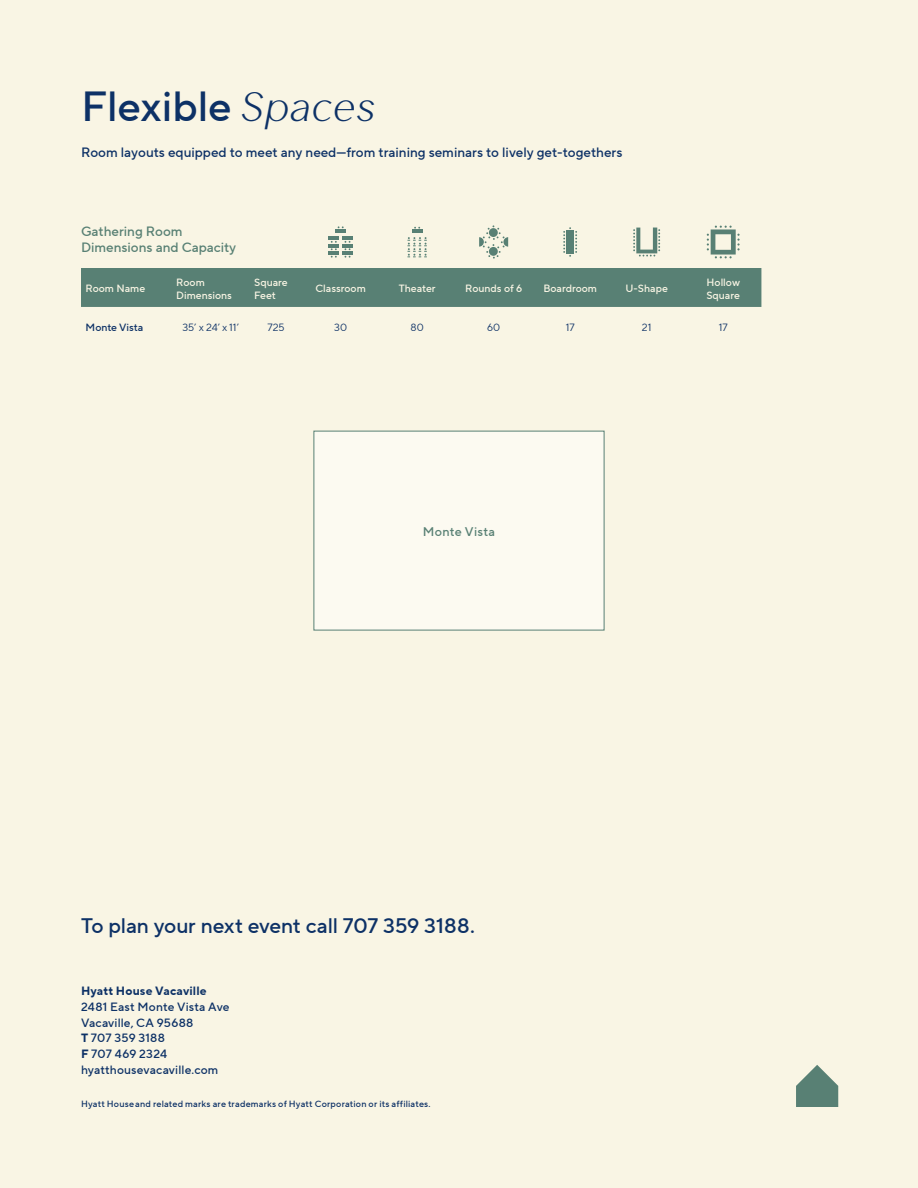
<style>
.page{position:relative;width:918px;height:1188px;background:#f9f5e4}
.page>*{position:absolute;margin:0;border:0;box-sizing:border-box;transform-origin:0 0}
.t1{font:500 42px "TT Norms Pro";color:#0d3166}
.t2{font:500 21px "TT Norms Pro";letter-spacing:-.005em;color:#0d3166}
.t3{font:500 13.5px "TT Norms Pro";color:#0d3166}
.t4{font:500 13.5px/16.5px "TT Norms Pro";color:#588074}
.t5{font:500 12.6px "TT Norms Pro";letter-spacing:.025em;color:#588074}
.t6{font:500 12px "TT Norms Pro";letter-spacing:.015em;color:#0d3166}
.t7{font:700 12px "TT Norms Pro";letter-spacing:.015em;color:#0d3166}
.t8{font:500 10.5px/12.6px "TT Norms Pro";color:#f9f5e4}
.t9{font:10.5px "TT Norms Pro";color:#0d3166}
.t10{font:500 10.5px "TT Norms Pro";color:#0d3166}
.t11{font:500 9px "TT Norms Pro";letter-spacing:.025em;color:#0d3166}
.s1{font-family:"Contax Sans 46";font-weight:300;font-style:italic}
.s2{font-weight:700}
</style>
<div class="page">
<svg style="left:796px;top:1065px;width:42px;height:42px"></svg>
<div style="left:314px;top:431px;width:290px;height:199px;background:#fcfaf1"></div>
<div style="left:81px;top:268px;width:680px;height:39px;background:#588074"></div>
<hr style="left:335px;top:229px;width:11px;height:4px;background:#588074">
<svg style="left:329px;top:237px;width:24px;height:21px"></svg>
<svg style="left:407px;top:227px;width:20px;height:30px"></svg>
<svg style="left:479px;top:225px;width:29px;height:34px"></svg>
<svg style="left:563px;top:227px;width:14px;height:30px"></svg>
<div style="left:566px;top:230px;width:8px;height:24px;background:#588074"></div>
<svg style="left:633px;top:228px;width:27px;height:29px"></svg>
<svg style="left:707px;top:226px;width:33px;height:32px"></svg>
<p class="t1" style="left:81px;top:76px;width:298px">Flexible <span class="s1">Spaces</span></p>
<p class="t3" style="left:81px;top:142px;width:543px">Room layouts equipped to meet any need—from training seminars to lively get-togethers</p>
<p class="t4" style="left:81px;top:223px;width:157px">Gathering Room<br>Dimensions and Capacity</p>
<p class="t8" style="left:86px;top:282px;width:61px">Room Name</p>
<p class="t8" style="left:176px;top:276px;width:57px">Room<br>Dimensions</p>
<p class="t8" style="left:254px;top:276px;width:35px">Square<br>Feet</p>
<p class="t8" style="left:316px;top:282px;width:52px">Classroom</p>
<p class="t8" style="left:399px;top:282px;width:38px">Theater</p>
<p class="t8" style="left:465px;top:282px;width:58px">Rounds of 6</p>
<p class="t8" style="left:543px;top:282px;width:55px">Boardroom</p>
<p class="t8" style="left:626px;top:282px;width:44px">U-Shape</p>
<p class="t8" style="left:706px;top:276px;width:35px">Hollow<br>Square</p>
<p class="t10" style="left:86px;top:320px;width:59px">Monte Vista</p>
<p class="t9" style="left:182px;top:320px;width:58px">35’ x 24’ x 11’</p>
<p class="t9" style="left:267px;top:320px;width:19px">725</p>
<p class="t9" style="left:334px;top:320px;width:14px">30</p>
<p class="t9" style="left:411px;top:320px;width:15px">80</p>
<p class="t9" style="left:487px;top:320px;width:14px">60</p>
<p class="t9" style="left:566px;top:320px;width:11px">17</p>
<p class="t9" style="left:642px;top:320px;width:11px">21</p>
<p class="t9" style="left:719px;top:320px;width:11px">17</p>
<p class="t5" style="left:423px;top:522px;width:74px">Monte Vista</p>
<p class="t2" style="left:81px;top:911px;width:395px">To plan your next event call 707 359 3188.</p>
<p class="t7" style="left:81px;top:982px;width:127px">Hyatt House Vacaville</p>
<p class="t6" style="left:81px;top:998px;width:150px">2481 East Monte Vista Ave</p>
<p class="t6" style="left:81px;top:1014px;width:114px">Vacaville, CA 95688</p>
<p class="t6" style="left:81px;top:1029px;width:86px"><span class="s2">T</span> 707 359 3188</p>
<p class="t6" style="left:81px;top:1045px;width:88px"><span class="s2">F</span> 707 469 2324</p>
<p class="t6" style="left:81px;top:1061px;width:139px">hyatthousevacaville.com</p>
<p class="t11" style="left:81px;top:1097px;width:351px">Hyatt Houseand related marks are trademarks of Hyatt Corporation or its affiliates.</p>
</div>
